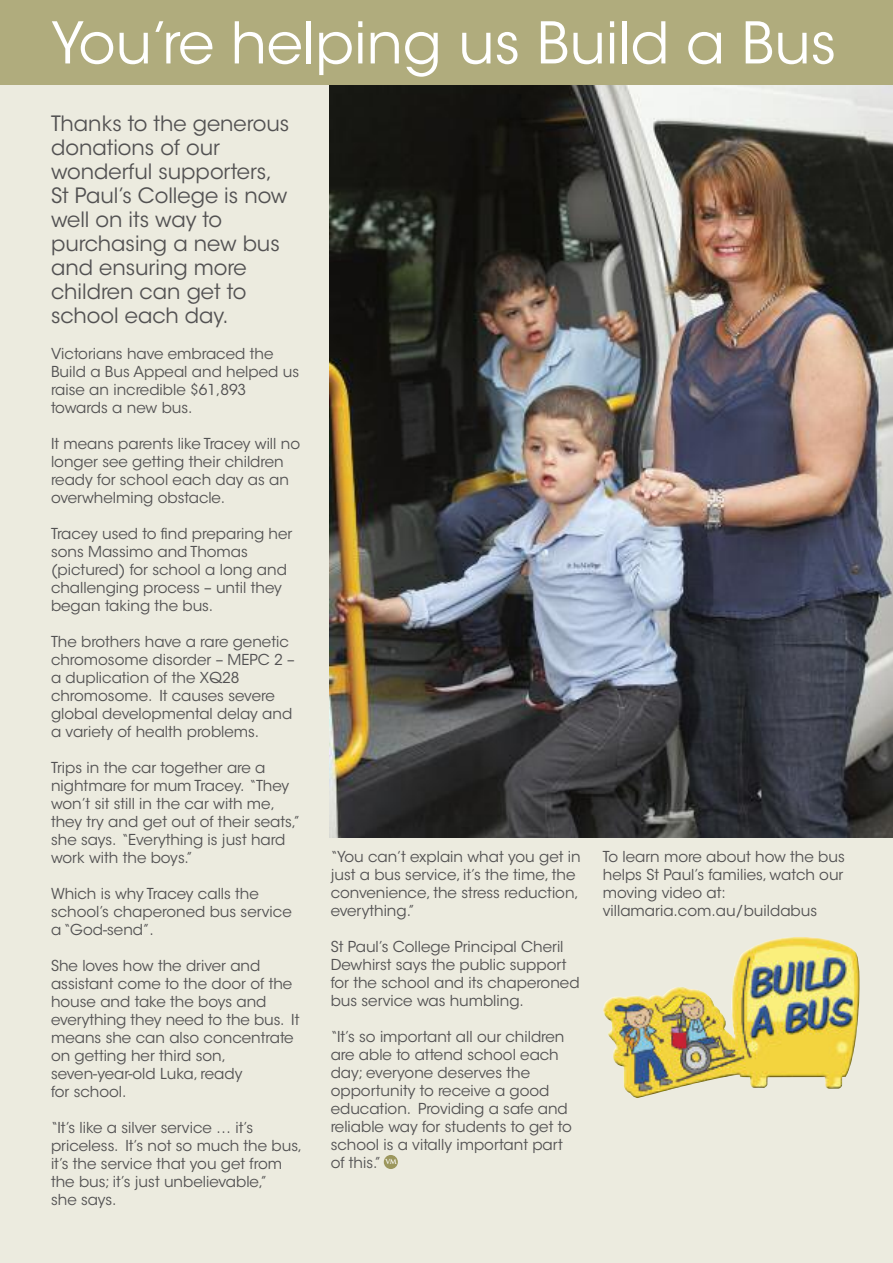
<style>
.page{position:relative;width:893px;height:1263px;background:#ecebdf}
.page>*{position:absolute;margin:0;border:0;box-sizing:border-box;transform-origin:0 0}
.t1{font:57px "ITC Avant Garde Std";color:#fff}
.t2{font:21px/24px "ITC Avant Garde Std";color:#525152}
.t3{font:15px/18px "ITC Avant Garde Std";color:#525152}
.t4{font:700 6.75px "Trajan Pro";color:#fff}
</style>
<div class="page">
<img style="left:329px;top:85px;width:564px;height:753px">
<div style="left:0;top:0;width:893px;height:85px;background:#b0ac7d"></div>
<div style="left:384px;top:1155px;width:14px;height:14px;background:#9c975d;border-radius:50%"></div>
<img style="left:603px;top:937px;width:256px;height:161px">
<h1 class="t1" style="left:51px;top:17px;width:787px">You’re helping us Build a Bus</h1>
<h2 class="t2" style="left:51px;top:114px;width:240px">Thanks to the generous donations of our wonderful supporters,<br>St Paul’s College is now well on its way to purchasing a new bus and ensuring more children can get to school each day.</h2>
<p class="t3" style="left:51px;top:346px;width:250px">Victorians have embraced the<br>Build a Bus Appeal and helped us raise an incredible $61,893 towards a new bus.</p>
<p class="t3" style="left:51px;top:436px;width:251px">It means parents like Tracey will no longer see getting their children ready for school each day as an overwhelming obstacle.</p>
<p class="t3" style="left:51px;top:526px;width:243px">Tracey used to find preparing her sons Massimo and Thomas (pictured) for school a long and challenging process – until they began taking the bus.</p>
<p class="t3" style="left:51px;top:634px;width:245px">The brothers have a rare genetic chromosome disorder – MEPC 2 – a duplication of the XQ28 chromosome. It causes severe global developmental delay and a variety of health problems.</p>
<p class="t3" style="left:51px;top:760px;width:251px">Trips in the car together are a nightmare for mum Tracey. “They won’t sit still in the car with me, they try and get out of their seats,” she says. “Everything is just hard work with the boys.”</p>
<p class="t3" style="left:51px;top:886px;width:242px">Which is why Tracey calls the school’s chaperoned bus service a “God-send”.</p>
<p class="t3" style="left:51px;top:958px;width:250px">She loves how the driver and assistant come to the door of the house and take the boys and everything they need to the bus. It means she can also concentrate on getting her third son, seven-year-old Luka, ready<br>for school.</p>
<p class="t3" style="left:51px;top:1120px;width:253px">“It’s like a silver service … it’s priceless. It’s not so much the bus, it’s the service that you get from the bus; it’s just unbelievable,”<br>she says.</p>
<p class="t3" style="left:603px;top:848px;width:243px">To learn more about how the bus helps St Paul’s families, watch our moving video at: villamaria.com.au/buildabus</p>
<p class="t3" style="left:331px;top:848px;width:251px">“You can’t explain what you get in just a bus service, it’s the time, the convenience, the stress reduction, everything.”</p>
<p class="t3" style="left:331px;top:938px;width:250px">St Paul’s College Principal Cheril<br>Dewhirst says the public support for the school and its chaperoned bus service was humbling.</p>
<p class="t3" style="left:331px;top:1028px;width:243px">“It’s so important all our children are able to attend school each day; everyone deserves the opportunity to receive a good education. Providing a safe and reliable way for students to get to school is a vitally important part of this.”</p>
<p class="t4" style="left:385px;top:1158px;width:13px">VM</p>
</div>
